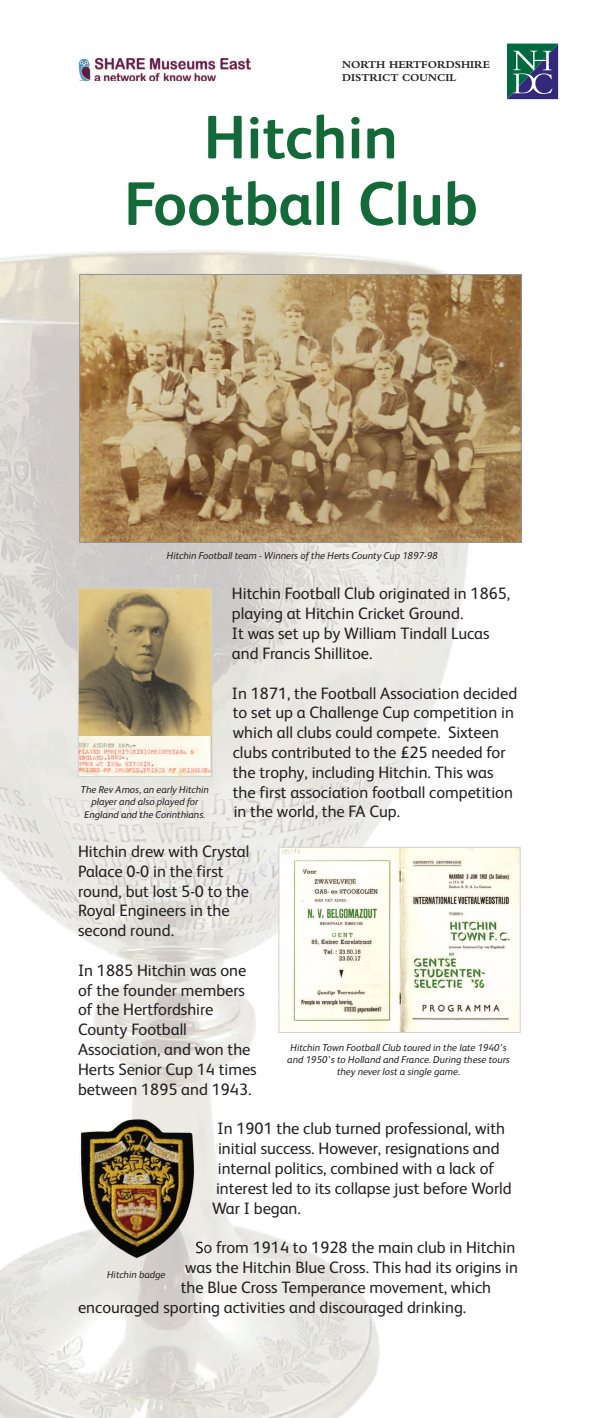
<style>
.page{position:relative;width:603px;height:1418px;background:#fff}
.page>*{position:absolute;margin:0;border:0;box-sizing:border-box;transform-origin:0 0}
.t1{font:700 61.5px/66.5px "FS Albert";color:#146938;text-align:center}
.t2{font:16.5px/19.8px "FS Albert";color:#231f20}
.t3{font:700 11.05px/13.2px "Bembo";color:#231f20}
.t4{font:italic 10px/12px "FS Albert";color:#231f20;text-align:center}
</style>
<div class="page">
<img style="left:0;top:250px;width:499px;height:1167px">
<img style="left:81px;top:276px;width:438px;height:264px">
<div style="left:79px;top:274px;width:442px;height:268px;border:1px solid #939598"></div>
<img style="left:80px;top:590px;width:130px;height:146px">
<img style="left:80px;top:736px;width:130px;height:38px">
<img style="left:280px;top:849px;width:238px;height:181px">
<div style="left:278px;top:847px;width:242px;height:185px;border:1px solid #d1d2d4"></div>
<div style="left:78px;top:588px;width:134px;height:188px;border:1px solid #d1d2d4"></div>
<img style="left:71px;top:1119px;width:133px;height:141px">
<svg style="left:196px;top:1241px;width:8px;height:12px"></svg>
<img style="left:78px;top:58px;width:173px;height:23px">
<svg style="left:508px;top:45px;width:48px;height:53px;background:#3c6675"></svg>
<div style="left:506px;top:43px;width:52px;height:57px;border:1px solid #fff"></div>
<p class="t3" style="left:342px;top:59px;width:149px">NORTH HERTFORDSHIRE<br>DISTRICT COUNCIL</p>
<h1 class="t1" style="left:124px;top:110px;width:355px">Hitchin<br>Football Club</h1>
<p class="t4" style="left:167px;top:550px;width:272px">Hitchin Football team - Winners of the Herts County Cup 1897-98</p>
<p class="t2" style="left:232px;top:585px;width:279px">Hitchin Football Club originated in 1865, playing at Hitchin Cricket Ground.<br>It was set up by William Tindall Lucas and Francis Shillitoe.</p>
<p class="t2" style="left:232px;top:684px;width:287px">In 1871, the Football Association decided to set up a Challenge Cup competition in which all clubs could compete. Sixteen clubs contributed to the £25 needed for the trophy, including Hitchin. This was the first association football competition in the world, the FA Cup.</p>
<p class="t2" style="left:78px;top:843px;width:173px">Hitchin drew with Crystal<br>Palace 0-0 in the first round, but lost 5-0 to the<br>Royal Engineers in the second round.</p>
<p class="t2" style="left:78px;top:962px;width:180px">In 1885 Hitchin was one of the founder members of the Hertfordshire<br>County Football<br>Association, and won the<br>Herts Senior Cup 14 times between 1895 and 1943.</p>
<p class="t2" style="left:217px;top:1120px;width:289px">In 1901 the club turned professional, with</p>
<p class="t2" style="left:218px;top:1140px;width:283px">initial success. However, resignations and</p>
<p class="t2" style="left:218px;top:1160px;width:278px">internal politics, combined with a lack of</p>
<p class="t2" style="left:216px;top:1179px;width:297px">interest led to its collapse just before World</p>
<p class="t2" style="left:212px;top:1199px;width:90px">War I began.</p>
<p class="t2" style="left:195px;top:1239px;width:321px">So from 1914 to 1928 the main club in Hitchin</p>
<p class="t2" style="left:185px;top:1259px;width:334px">was the Hitchin Blue Cross. This had its origins in</p>
<p class="t2" style="left:180px;top:1278px;width:312px">the Blue Cross Temperance movement, which</p>
<p class="t2" style="left:78px;top:1298px;width:389px">encouraged sporting activities and discouraged drinking.</p>
<p class="t4" style="left:81px;top:785px;width:130px">The Rev Amos, an early Hitchin player and also played for<br>England and the Corinthians.</p>
<p class="t4" style="left:287px;top:1042px;width:224px">Hitchin Town Football Club toured in the late 1940’s and 1950’s to Holland and France. During these tours they never lost a single game.</p>
<p class="t4" style="left:107px;top:1269px;width:60px">Hitchin badge</p>
</div>
